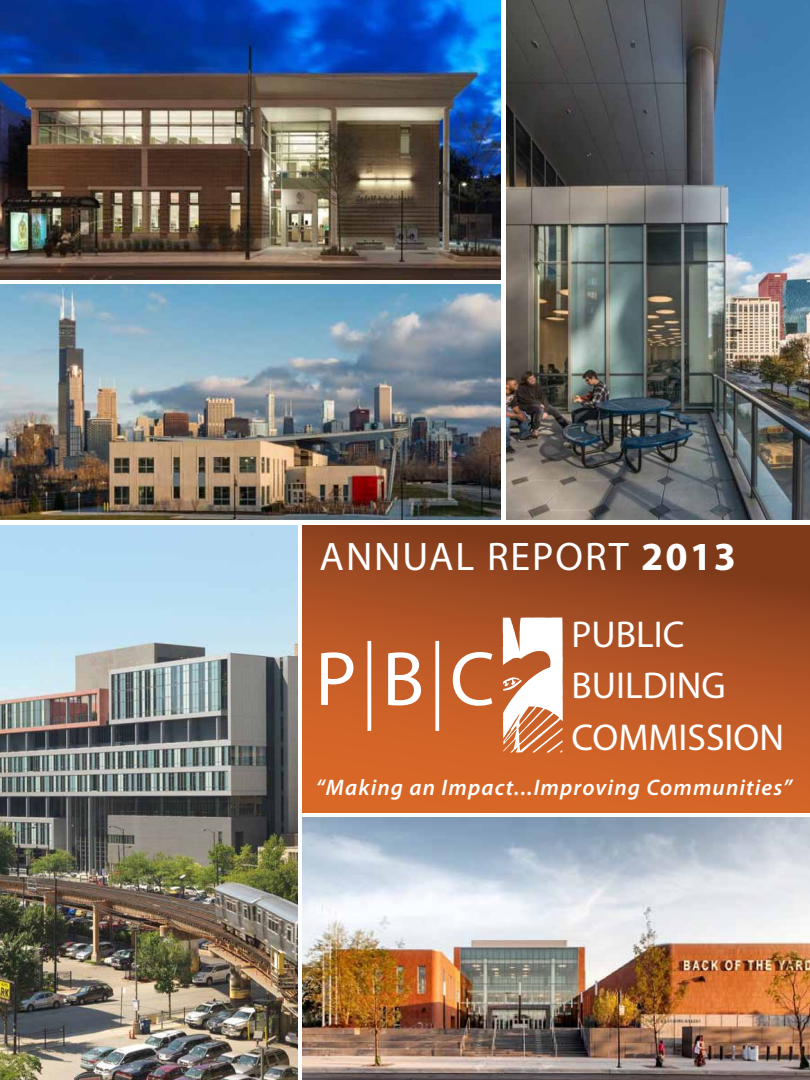
<style>
.page{position:relative;width:810px;height:1080px;background:#fff}
.page>*{position:absolute;margin:0;border:0;box-sizing:border-box;transform-origin:0 0}
.t1{font:77.5px "Myriad Pro";color:#fff}
.t2{font:40px "Myriad Pro";letter-spacing:.05em;color:#fff}
.t3{font:37.5px/51.2px "Myriad Pro";color:#fff}
.t4{font:italic 600 22.5px "Myriad Pro";letter-spacing:.05em;color:#fff}
.s1{font-weight:700}
</style>
<div class="page">
<svg style="left:303px;top:525px;width:507px;height:288px;background:#b25424"></svg>
<img style="left:507px;top:0;width:303px;height:520px">
<img style="left:303px;top:817px;width:507px;height:263px">
<img style="left:0;top:525px;width:297px;height:555px">
<img style="left:0;top:284px;width:500px;height:235px">
<img style="left:0;top:0;width:500px;height:279px">
<svg style="left:503px;top:618px;width:60px;height:134px"></svg>
<svg style="left:367px;top:641px;width:4px;height:90px"></svg>
<svg style="left:435px;top:641px;width:4px;height:90px"></svg>
<h2 class="t2" style="left:320px;top:535px;width:418px">ANNUAL REPORT <span class="s1">2013</span></h2>
<h1 class="t1" style="left:315px;top:637px;width:181px">P B C</h1>
<h3 class="t3" style="left:572px;top:610px;width:214px">PUBLIC<br>BUILDING<br>COMMISSION</h3>
<p class="t4" style="left:316px;top:775px;width:478px">“Making an Impact...Improving Communities”</p>
</div>
